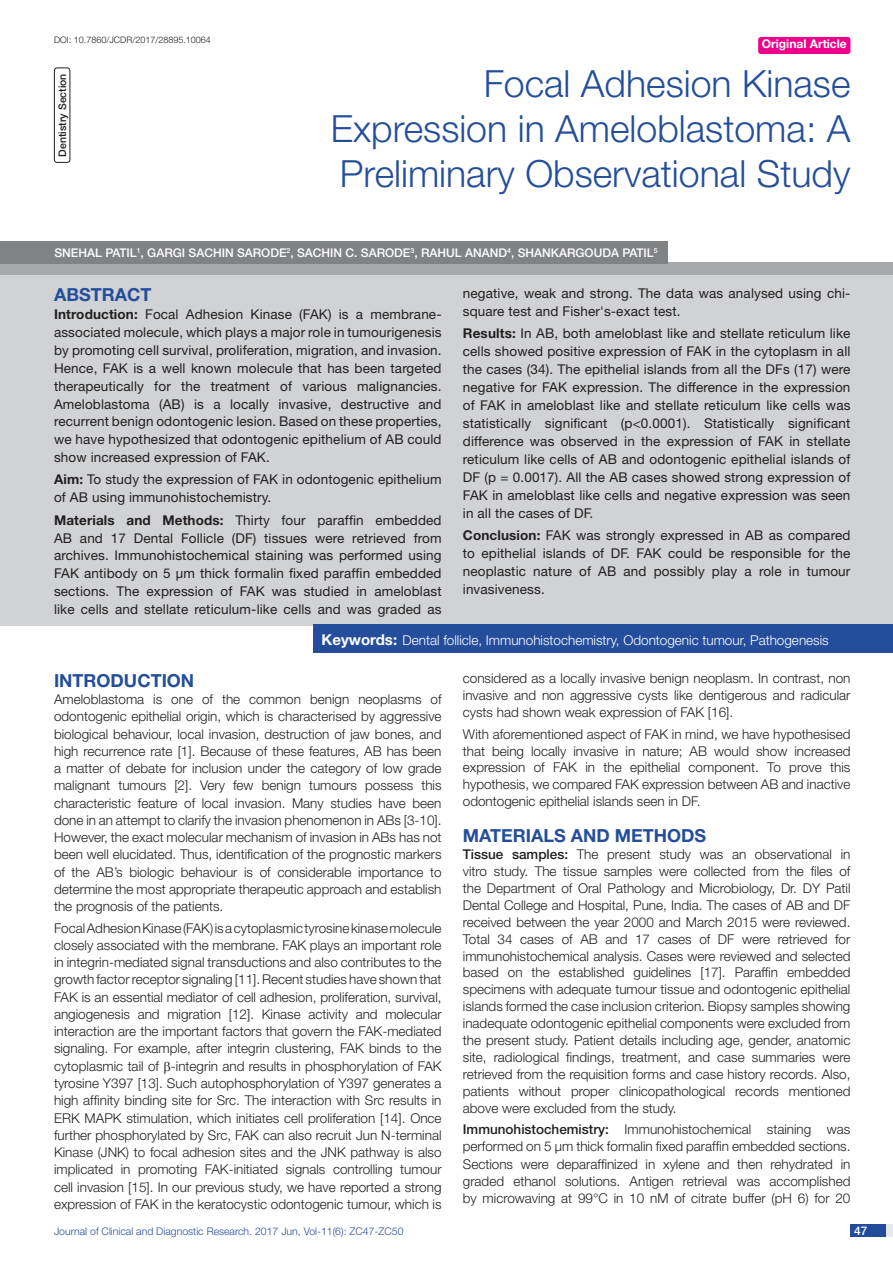
<style>
.page{position:relative;width:893px;height:1263px;background:#fff}
.page>*{position:absolute;margin:0;border:0;box-sizing:border-box;transform-origin:0 0}
.t1{font:300 37.5px/45px "Helvetica Neue";color:#244e9b;text-align:justify}
.Heading{font:700 18px "Helvetica Neue";color:#244e9b}
.Abstract_head{font:700 18px "Helvetica Neue";color:#244e9b}
.Body_text{font:300 13.5px/17.2px "Helvetica Neue";color:#231f20;text-align:justify}
.Abstract_Text{font:13.5px/18px "Helvetica Neue";letter-spacing:.01em;color:#231f20;text-align:justify}
.Bold{font:300 13.5px/17px "Helvetica Neue";color:#231f20;text-align:justify}
.Key_words{font:300 13.5px "Helvetica Neue";color:#fff}
.Author{font:500 12px "Helvetica Neue";color:#fff}
.t2{font:700 12px "Helvetica Neue";color:#fff}
.t3{font:300 10.5px "Helvetica Neue";color:#244e9b}
.section{font:500 10.5px "Helvetica Neue";color:#231f20}
.DOI{font:300 9px "Helvetica Neue";color:#231f20}
.s1{font-weight:700}
.s2{font-weight:700;font-size:15px}
.s3{font-weight:500}
</style>
<div class="page">
<div style="left:850px;top:1224px;width:43px;height:13px;background:#e6e7e9"></div>
<div style="left:850px;top:1224px;width:35px;height:13px;background:#214c99"></div>
<div style="left:758px;top:37px;width:92px;height:17px;background:#ed028c;border-radius:3px"></div>
<div style="left:54px;top:68px;width:16px;height:95px;border:1px solid #231f20;border-radius:3px"></div>
<div style="left:0;top:263px;width:893px;height:12px;background:#a8a9ad"></div>
<div style="left:0;top:241px;width:667px;height:23px;background:#808285"></div>
<div style="left:0;top:275px;width:893px;height:350px;background:#d1d2d4"></div>
<div style="left:314px;top:625px;width:579px;height:28px;background:#244e9b"></div>
<p class="DOI" style="left:54px;top:35px;width:158px">DOI: 10.7860/JCDR/2017/28895.10064</p>
<p class="t2" style="left:762px;top:37px;width:87px">Original Article</p>
<p class="section" style="left:56px;top:157px;width:85px;rotate:-90deg">DENTISTRY SECTION</p>
<p class="t1" style="left:331px;top:60px;width:521px;text-indent:153px">Focal Adhesion Kinase Expression in Ameloblastoma: A Preliminary Observational Study</p>
<p class="Author" style="left:54px;top:246px;width:605px">SNEHAL PATI L<sup>1</sup>, GARGI SACHIN SARODE<sup>2</sup>, SACHIN C. SARODE<sup>3</sup>, RAHUL ANAND<sup>4</sup>, SHANKARGOUDA PATI L<sup>5</sup></p>
<p class="Abstract_head" style="left:54px;top:283px;width:99px">ABSTRACT</p>
<p class="Abstract_Text" style="left:54px;top:305px;width:389px"><span class="s1">Introduction:</span> Focal Adhesion Kinase (FAK) is a membrane&shy;associated molecule, which plays a major role in tumourigenesis by promoting cell survival, proliferation, migration, and invasion.<br>Hence, FAK is a well known molecule that has been targeted therapeutically for the treatment of various malignancies.<br>Ameloblastoma (AB) is a locally invasive, destructive and recurrent benign odontogenic lesion. Based on these properties, we have hypothesized that odontogenic epithelium of AB could show increased expression of FAK.</p>
<p class="Abstract_Text" style="left:54px;top:471px;width:389px"><span class="s1">Aim:</span> To study the expression of FAK in odontogenic epithelium of AB using immunohistochemistry.</p>
<p class="Abstract_Text" style="left:54px;top:511px;width:389px"><span class="s1">Materials and Methods:</span> Thirty four paraffin embedded AB and 17 Dental Follicle (DF) tissues were retrieved from archives. Immunohistochemical staining was performed using FAK antibody on 5 μm thick formalin fixed paraffin embedded sections. The expression of FAK was studied in ameloblast like cells and stellate reticulum-like cells and was graded as</p>
<p class="Abstract_Text" style="left:463px;top:283px;width:389px">negative, weak and strong. The data was analysed using chi&shy;square test and Fisher's-exact test.</p>
<p class="Abstract_Text" style="left:463px;top:324px;width:389px"><span class="s1">Results:</span> In AB, both ameloblast like and stellate reticulum like cells showed positive expression of FAK in the cytoplasm in all the cases (34). The epithelial islands from all the DFs (17) were negative for FAK expression. The difference in the expression of FAK in ameloblast like and stellate reticulum like cells was statistically significant (p&lt;0.0001). Statistically significant difference was observed in the expression of FAK in stellate reticulum like cells of AB and odontogenic epithelial islands of DF (p = 0.0017). All the AB cases showed strong expression of FAK in ameloblast like cells and negative expression was seen in all the cases of DF.</p>
<p class="Abstract_Text" style="left:463px;top:526px;width:389px"><span class="s1">Conclusion:</span> FAK was strongly expressed in AB as compared to epithelial islands of DF. FAK could be responsible for the neoplastic nature of AB and possibly play a role in tumour invasiveness.</p>
<p class="Key_words" style="left:322px;top:631px;width:509px"><span class="s2">Keywords:</span> Dental follicle, Immunohistochemistry, Odontogenic tumour, Pathogenesis</p>
<p class="Heading" style="left:54px;top:669px;width:142px">INTRODUCTION</p>
<p class="Body_text" style="left:54px;top:690px;width:389px">Ameloblastoma is one of the common benign neoplasms of odontogenic epithelial origin, which is characterised by aggressive biological behaviour, local invasion, destruction of jaw bones, and high recurrence rate [1]. Because of these features, AB has been a matter of debate for inclusion under the category of low grade malignant tumours [2]. Very few benign tumours possess this characteristic feature of local invasion. Many studies have been done in an attempt to clarify the invasion phenomenon in ABs [3-10].<br>However, the exact molecular mechanism of invasion in ABs has not been well elucidated. Thus, identification of the prognostic markers of the AB’s biologic behaviour is of considerable importance to determine the most appropriate therapeutic approach and establish the prognosis of the patients.</p>
<p class="Body_text" style="left:54px;top:919px;width:389px">Focal Adhesion Kinase (FAK) is a cytoplasmic tyrosine kinase molecule closely associated with the membrane. FAK plays an important role in integrin-mediated signal transductions and also contributes to the growth factor receptor signaling [11]. Recent studies have shown that FAK is an essential mediator of cell adhesion, proliferation, survival, angiogenesis and migration [12]. Kinase activity and molecular interaction are the important factors that govern the FAK-mediated signaling. For example, after integrin clustering, FAK binds to the cytoplasmic tail of -integrin and results in phosphorylation of FAK tyrosine Y397 [13]. Such autophosphorylation of Y397 generates a high affinity binding site for Src. The interaction with Src results in ERK MAPK stimulation, which initiates cell proliferation [14]. Once further phosphorylated by Src, FAK can also recruit Jun N-terminal Kinase (JNK) to focal adhesion sites and the JNK pathway is also implicated in promoting FAK-initiated signals controlling tumour cell invasion [15]. In our previous study, we have reported a strong expression of FAK in the keratocystic odontogenic tumour, which is</p>
<p class="Body_text" style="left:463px;top:670px;width:389px">considered as a locally invasive benign neoplasm. In contrast, non invasive and non aggressive cysts like dentigerous and radicular cysts had shown weak expression of FAK [16].</p>
<p class="Body_text" style="left:463px;top:725px;width:389px">With aforementioned aspect of FAK in mind, we have hypothesised that being locally invasive in nature; AB would show increased expression of FAK in the epithelial component. To prove this hypothesis, we compared FAK expression between AB and inactive odontogenic epithelial islands seen in DF.</p>
<p class="Heading" style="left:463px;top:824px;width:245px">MATERIALS AND METHODS</p>
<p class="Bold" style="left:463px;top:845px;width:389px"><span class="s3">TISSUE SAMPLES:</span> The present study was an observational in vitro study. The tissue samples were collected from the files of the Department of Oral Pathology and Microbiology, Dr. DY Patil Dental College and Hospital, Pune, India. The cases of AB and DF received between the year 2000 and March 2015 were reviewed.<br>Total 34 cases of AB and 17 cases of DF were retrieved for immunohistochemical analysis. Cases were reviewed and selected based on the established guidelines [17]. Paraffin embedded specimens with adequate tumour tissue and odontogenic epithelial islands formed the case inclusion criterion. Biopsy samples showing inadequate odontogenic epithelial components were excluded from the present study. Patient details including age, gender, anatomic site, radiological findings, treatment, and case summaries were retrieved from the requisition forms and case history records. Also, patients without proper clinicopathological records mentioned above were excluded from the study.</p>
<p class="Bold" style="left:463px;top:1120px;width:389px"><span class="s3">IMMUNOHISTOCHEMISTRY:</span> Immunohistochemical staining was performed on 5 μm thick formalin fixed paraffin embedded sections.<br>Sections were deparaffinized in xylene and then rehydrated in graded ethanol solutions. Antigen retrieval was accomplished by microwaving at 99°C in 10 nM of citrate buffer (pH 6) for 20</p>
<p class="t3" style="left:54px;top:1225px;width:351px">Journal of Clinical and Diagnostic Research. 2017 Jun, Vol-11(6): ZC47-ZC50</p>
<p class="Author" style="left:854px;top:1223px;width:15px">47</p>
</div>
